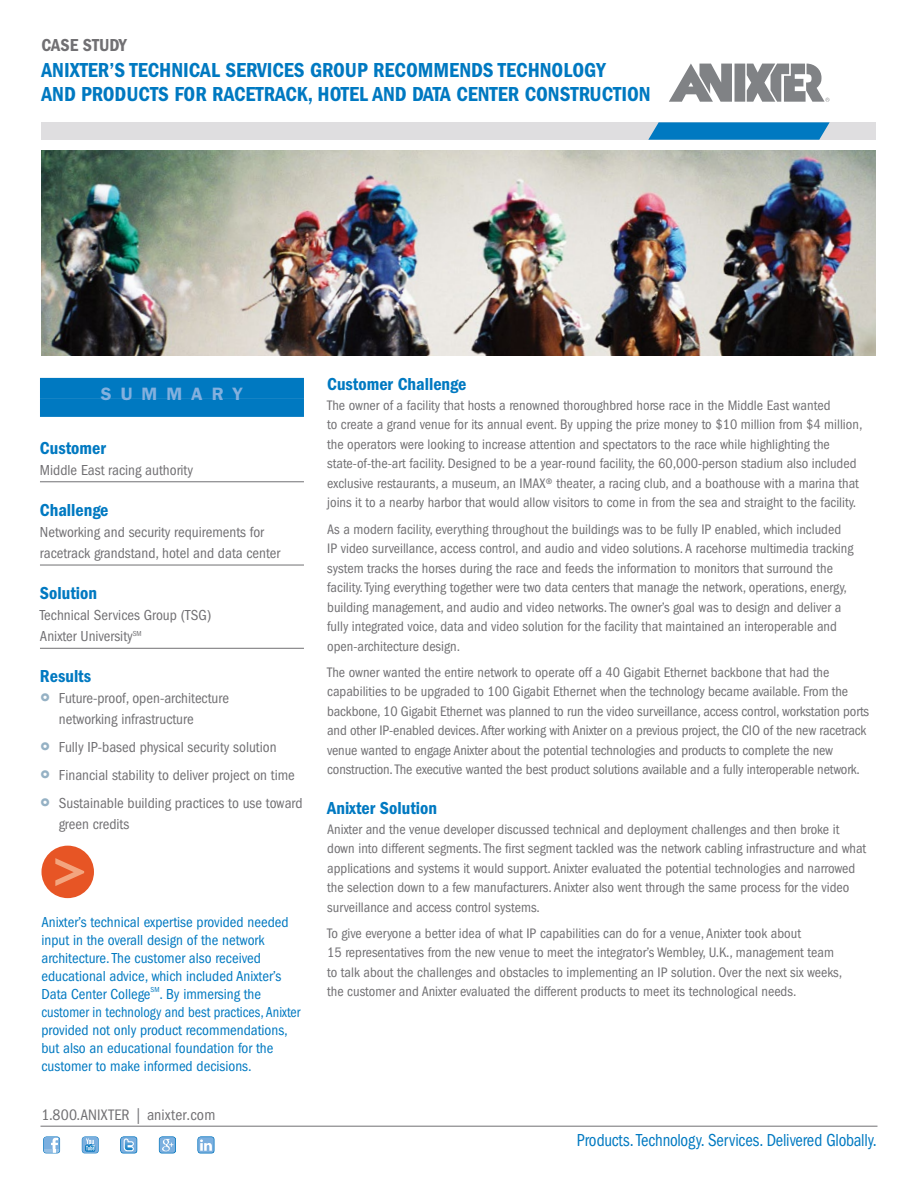
<style>
.page{position:relative;width:918px;height:1188px;background:#fff}
.page>*{position:absolute;margin:0;border:0;box-sizing:border-box;transform-origin:0 0}
.t1{font:21px/24px "ITC Franklin Gothic Std Dm Cd";color:#0079c1}
.t2{font:18px "ITC Franklin Gothic Std Dm Cd";color:#0079c1}
.t3{font:condensed 18px "ITC Franklin Gothic Std";color:#0079c1;scale:.93 1}
.t4{font:18px "ITC Franklin Gothic Std Dm Cd";color:#717073}
.t5{font:600 18px "ITC Franklin Gothic Std";letter-spacing:.5em;color:#83b0de}
.t6{font:condensed 15.75px "ITC Franklin Gothic Std";letter-spacing:.01em;color:#717073}
.t7{font:condensed 15px/18px "ITC Franklin Gothic Std";color:#0079c1}
.t8{font:condensed 15px/21px "ITC Franklin Gothic Std";color:#717073}
.t9{font:condensed 14.25px/19.5px "ITC Franklin Gothic Std";color:#717073}
.t10{font:condensed 7.5px "ITC Franklin Gothic Std";color:#0079c1}
.s1{font-family:"ITC Franklin Gothic Std Hvy";font-stretch:normal;font-size:27px;color:#95b1c4}
</style>
<div class="page">
<div style="left:735px;top:64px;width:10px;height:38px;background:#808285"></div>
<svg style="left:669px;top:64px;width:63px;height:38px"></svg>
<svg style="left:747px;top:64px;width:82px;height:38px"></svg>
<div style="left:41px;top:122px;width:835px;height:18px;background:#dfdee0"></div>
<svg style="left:648px;top:122px;width:182px;height:18px;background:#1582c3"></svg>
<img style="left:41px;top:151px;width:835px;height:204px">
<div style="left:40px;top:378px;width:264px;height:21px;background:#0079c1"></div>
<div style="left:40px;top:399px;width:264px;height:18px;background:#0079c1"></div>
<hr style="left:40px;top:481px;width:264px;height:1px;background:#717073">
<hr style="left:40px;top:565px;width:264px;height:1px;background:#717073">
<hr style="left:40px;top:648px;width:264px;height:1px;background:#717073">
<div style="left:41px;top:846px;width:53px;height:52px;background:#e75525;border-radius:50%"></div>
<svg style="left:55px;top:858px;width:29px;height:28px"></svg>
<hr style="left:40px;top:1126px;width:838px;height:1px;background:#717073">
<svg style="left:43px;top:1136px;width:17px;height:18px"></svg>
<svg style="left:120px;top:1136px;width:17px;height:18px"></svg>
<svg style="left:82px;top:1136px;width:17px;height:18px"></svg>
<svg style="left:159px;top:1136px;width:17px;height:18px"></svg>
<svg style="left:197px;top:1136px;width:18px;height:18px"></svg>
<p class="t4" style="left:41px;top:35px;width:87px">CASE STUDY</p>
<h1 class="t1" style="left:41px;top:58px;width:611px">ANIXTER’S TECHNICAL SERVICES GROUP RECOMMENDS TECHNOLOGY<br>AND PRODUCTS FOR RACETRACK, HOTEL AND DATA CENTER CONSTRUCTION</h1>
<p class="t5" style="left:101px;top:384px;width:144px">SUMMARY</p>
<p class="t2" style="left:40px;top:437px;width:67px">Customer</p>
<p class="t8" style="left:40px;top:459px;width:155px">Middle East racing authority</p>
<p class="t2" style="left:40px;top:500px;width:70px">Challenge</p>
<p class="t8" style="left:40px;top:522px;width:242px">Networking and security requirements for racetrack grandstand, hotel and data center</p>
<p class="t2" style="left:40px;top:583px;width:59px">Solution</p>
<p class="t8" style="left:40px;top:605px;width:173px">Technical Services Group (TSG)<br>Anixter University<sup>SM</sup></p>
<p class="t2" style="left:40px;top:666px;width:53px">Results</p>
<p class="t8" style="left:59px;top:688px;width:172px;text-indent:-19px"><span class="s1">°</span> Future-proof, open-architecture networking infrastructure</p>
<p class="t8" style="left:40px;top:733px;width:264px;line-height:27.8px"><span class="s1">°</span> Fully IP-based physical security solution<br><span class="s1">°</span> Financial stability to deliver project on time <span class="s1">°</span> Sustainable building practices to use toward</p>
<p class="t8" style="left:59px;top:813px;width:72px">green credits</p>
<p class="t7" style="left:41px;top:914px;width:249px">Anixter’s technical expertise provided needed input in the overall design of the network architecture. The customer also received educational advice, which included Anixter’s Data Center College</p>
<p class="t10" style="left:151px;top:986px;width:10px">SM</p>
<p class="t7" style="left:41px;top:986px;width:260px;text-indent:118px">. By immersing the customer in technology and best practices, Anixter provided not only product recommendations, but also an educational foundation for the customer to make informed decisions.</p>
<p class="t6" style="left:41px;top:1106px;width:175px">1.800.ANIXTER | anixter.com</p>
<p class="t2" style="left:327px;top:374px;width:141px">Customer Challenge</p>
<p class="t9" style="left:327px;top:396px;width:537px">The owner of a facility that hosts a renowned thoroughbred horse race in the Middle East wanted<br>to create a grand venue for its annual event. By upping the prize money to $10 million from $4 million, the operators were looking to increase attention and spectators to the race while highlighting the state-of-the-art facility. Designed to be a year-round facility, the 60,000-person stadium also included exclusive restaurants, a museum, an IMAX® theater, a racing club, and a boathouse with a marina that joins it to a nearby harbor that would allow visitors to come in from the sea and straight to the facility.</p>
<p class="t9" style="left:327px;top:519px;width:528px">As a modern facility, everything throughout the buildings was to be fully IP enabled, which included IP video surveillance, access control, and audio and video solutions. A racehorse multimedia tracking system tracks the horses during the race and feeds the information to monitors that surround the facility. Tying everything together were two data centers that manage the network, operations, energy, building management, and audio and video networks. The owner’s goal was to design and deliver a fully integrated voice, data and video solution for the facility that maintained an interoperable and open-architecture design.</p>
<p class="t9" style="left:327px;top:663px;width:543px">The owner wanted the entire network to operate off a 40 Gigabit Ethernet backbone that had the capabilities to be upgraded to 100 Gigabit Ethernet when the technology became available. From the backbone, 10 Gigabit Ethernet was planned to run the video surveillance, access control, workstation ports and other IP-enabled devices. After working with Anixter on a previous project, the CIO of the new racetrack venue wanted to engage Anixter about the potential technologies and products to complete the new construction. The executive wanted the best product solutions available and a fully interoperable network.</p>
<p class="t2" style="left:327px;top:798px;width:111px">Anixter Solution</p>
<p class="t9" style="left:327px;top:819px;width:541px">Anixter and the venue developer discussed technical and deployment challenges and then broke it down into different segments. The first segment tackled was the network cabling infrastructure and what applications and systems it would support. Anixter evaluated the potential technologies and narrowed the selection down to a few manufacturers. Anixter also went through the same process for the video surveillance and access control systems.</p>
<p class="t9" style="left:327px;top:924px;width:516px">To give everyone a better idea of what IP capabilities can do for a venue, Anixter took about<br>15 representatives from the new venue to meet the integrator’s Wembley, U.K., management team to talk about the challenges and obstacles to implementing an IP solution. Over the next six weeks, the customer and Anixter evaluated the different products to meet its technological needs.</p>
<p class="t3" style="left:577px;top:1130px;width:324px">Products. Technology. Services. Delivered Globally.</p>
</div>
